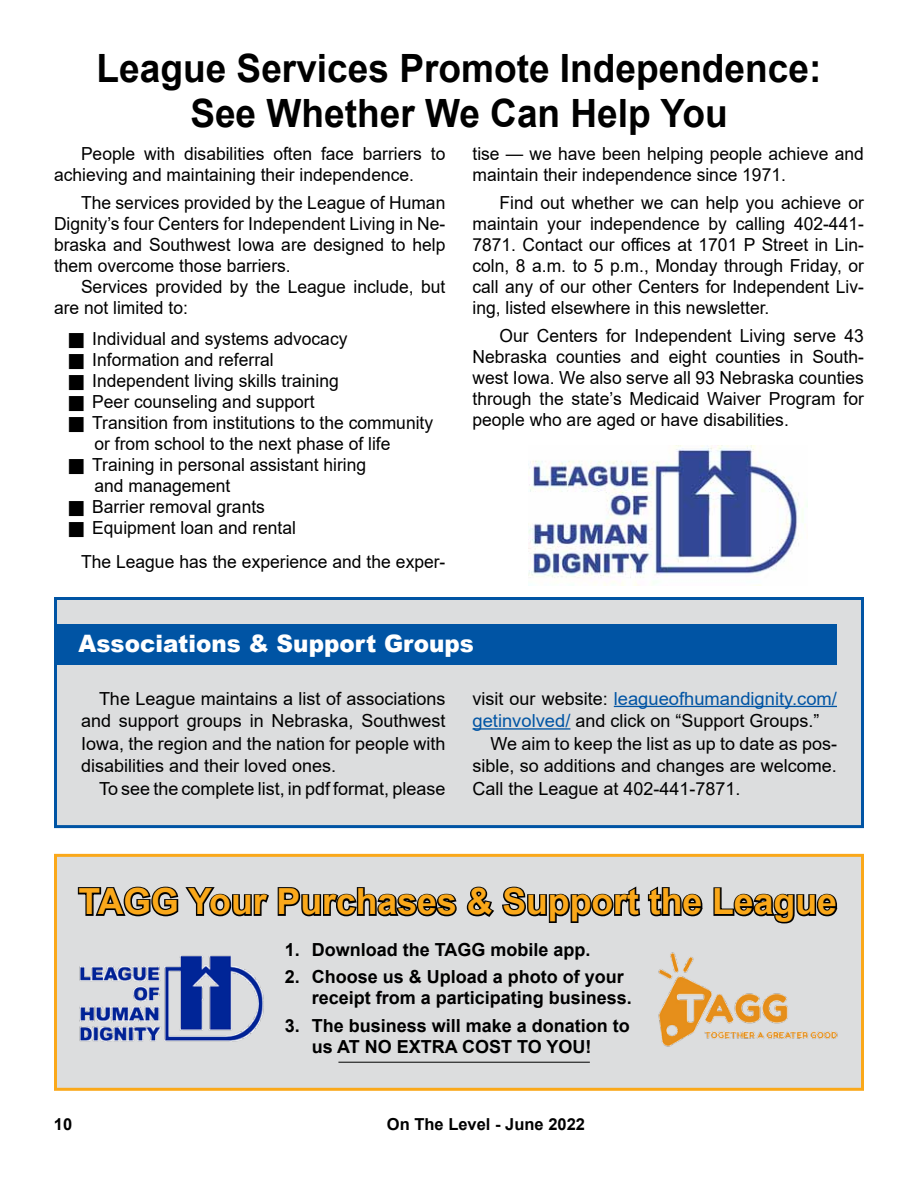
<style>
.page{position:relative;width:918px;height:1188px;background:#fff}
.page>*{position:absolute;margin:0;border:0;box-sizing:border-box;transform-origin:0 0}
.t1{font:700 39px/45px "Arial";color:#000;text-align:center;scale:.95 1}
.t2{font:700 36px "Arial";color:#faa81a}
.t3{font:900 24px "Arial";color:#fff;scale:.96 1}
.t4{font:18px/21px "Arial";color:#000}
.t5{font:700 18px/21px "Arial";color:#000}
.t6{font:18px "Arial";color:#0054a4}
.t7{font:700 16.5px "Arial";color:#000}
.s1{color:#000}
.s2{color:#0054a4}
</style>
<div class="page">
<img style="left:529px;top:446px;width:279px;height:139px">
<div style="left:54px;top:597px;width:810px;height:231px;background:#dcddde;border:3px solid #0054a4"></div>
<div style="left:54px;top:625px;width:783px;height:40px;background:#0054a4"></div>
<hr style="left:614px;top:706px;width:223px;height:1px;background:#0054a4">
<hr style="left:472px;top:728px;width:98px;height:2px;background:#0054a4">
<div style="left:54px;top:854px;width:810px;height:237px;background:#dcddde;border:3px solid #faa81a"></div>
<svg style="left:77px;top:886px;width:380px;height:31px"></svg>
<svg style="left:466px;top:886px;width:237px;height:37px"></svg>
<svg style="left:713px;top:887px;width:125px;height:37px"></svg>
<img style="left:658px;top:952px;width:180px;height:95px">
<hr style="left:338px;top:1062px;width:252px;height:1px;background:#000">
<img style="left:79px;top:955px;width:185px;height:86px">
<h1 class="t1" style="left:97px;top:47px;width:764px">League Services Promote Independence:<br>See Whether We Can Help You</h1>
<p class="t4" style="left:472px;top:143px;width:393px">tise — we have been helping people achieve and maintain their independence since 1971.</p>
<p class="t4" style="left:472px;top:192px;width:393px;text-align:justify;text-indent:27px">Find out whether we can help you achieve or maintain your independence by calling 402-441- 7871. Contact our offices at 1701 P Street in Lin&shy;coln, 8 a.m. to 5 p.m., Monday through Friday, or call any of our other Centers for Independent Liv&shy;ing, listed elsewhere in this newsletter.</p>
<p class="t4" style="left:472px;top:325px;width:393px;text-align:justify;text-indent:27px">Our Centers for Independent Living serve 43<br>Nebraska counties and eight counties in South&shy;west Iowa. We also serve all 93 Nebraska counties through the state’s Medicaid Waiver Program for people who are aged or have disabilities.</p>
<p class="t4" style="left:54px;top:143px;width:393px;text-indent:27px">People with disabilities often face barriers to achieving and maintaining their independence.</p>
<p class="t4" style="left:54px;top:192px;width:393px;text-align:justify;text-indent:27px">The services provided by the League of Human Dignity’s four Centers for Independent Living in Ne&shy;braska and Southwest Iowa are designed to help them overcome those barriers.</p>
<p class="t4" style="left:54px;top:276px;width:393px;text-indent:27px">Services provided by the League include, but are not limited to:</p>
<p class="t4" style="left:92px;top:328px;width:342px">Individual and systems advocacy<br>Information and referral<br>Independent living skills training<br>Peer counseling and support<br>Transition from institutions to the community or from school to the next phase of life<br>Training in personal assistant hiring<br>and management<br>Barrier removal grants<br>Equipment loan and rental</p>
<p class="t4" style="left:81px;top:551px;width:366px">The League has the experience and the exper-</p>
<h3 class="t3" style="left:79px;top:626px;width:413px">Associations &amp; Support Groups</h3>
<p class="t6" style="left:472px;top:686px;width:366px"><span class="s1">visit our website:</span> leagueofhumandignity.com/</p>
<p class="t4" style="left:473px;top:710px;width:349px"><span class="s2">getinvolved/</span> and click on “Support Groups.”</p>
<p class="t4" style="left:490px;top:733px;width:348px">We aim to keep the list as up to date as pos-</p>
<p class="t4" style="left:472px;top:755px;width:366px">sible, so additions and changes are welcome.</p>
<p class="t4" style="left:472px;top:778px;width:270px">Call the League at 402-441-7871.</p>
<p class="t4" style="left:81px;top:687px;width:366px;line-height:22.5px;text-align:justify;text-indent:18px">The League maintains a list of associations and support groups in Nebraska, Southwest Iowa, the region and the nation for people with disabilities and their loved ones.</p>
<p class="t4" style="left:99px;top:778px;width:348px">To see the complete list, in pdf format, please</p>
<h2 class="t2" style="left:79px;top:876px;width:760px">TAGG Your Purchases &amp; Support the League</h2>
<p class="t5" style="left:285px;top:939px;width:307px">1. Download the TAGG mobile app.</p>
<p class="t5" style="left:312px;top:967px;width:322px;text-indent:-27px">2. Choose us &amp; Upload a photo of your receipt from a participating business.</p>
<p class="t5" style="left:312px;top:1016px;width:320px;text-indent:-27px">3. The business will make a donation to us AT NO EXTRA COST TO YOU!</p>
<p class="t7" style="left:54px;top:1113px;width:20px">10</p>
<p class="t7" style="left:387px;top:1113px;width:200px">On The Level - June 2022</p>
</div>
